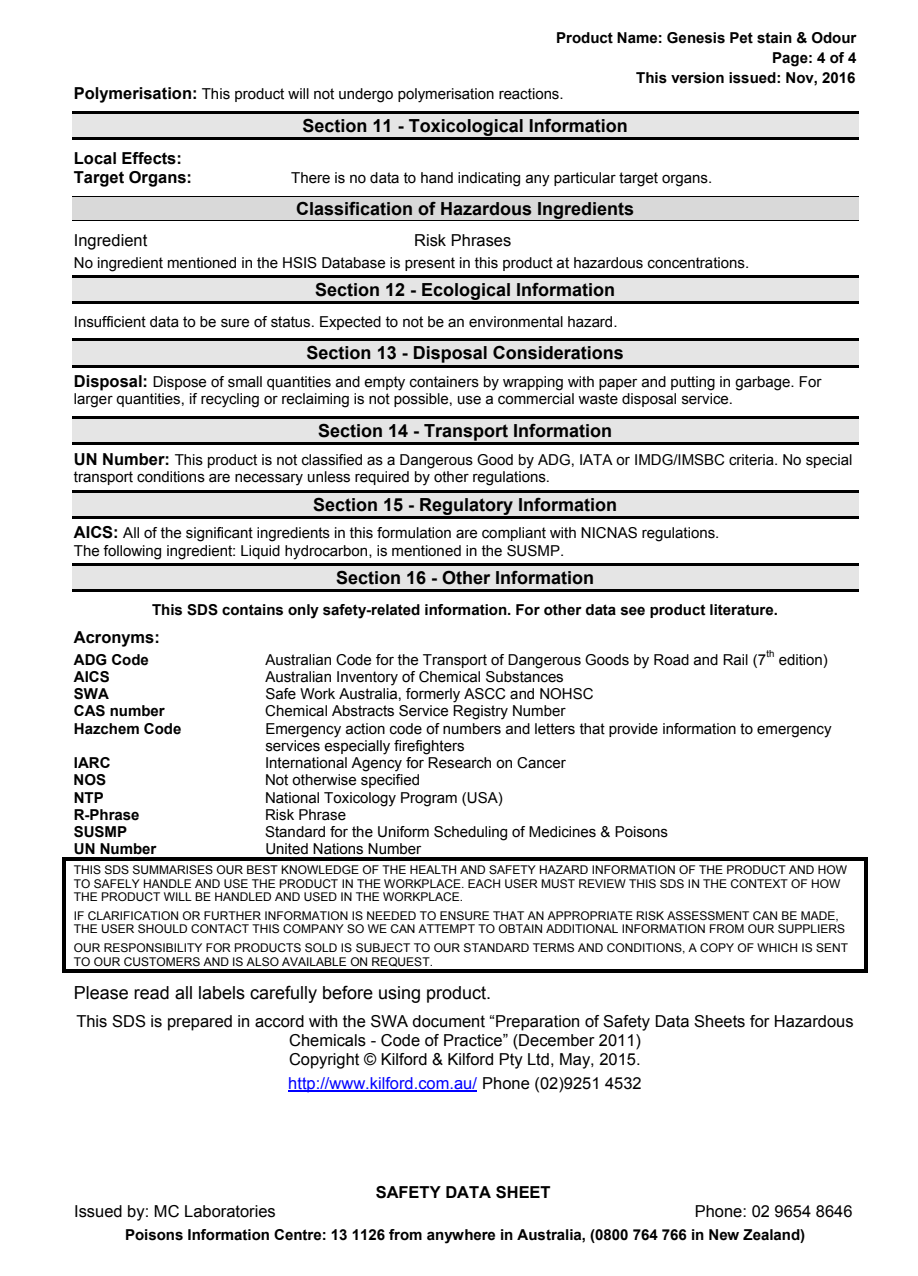
<style>
.page{position:relative;width:918px;height:1276px;background:#fff}
.page>*{position:absolute;margin:0;border:0;box-sizing:border-box;transform-origin:0 0}
.t1{font:700 18px "Arial";color:#000}
.t2{font:18px "Arial";color:#000}
.t3{font:16.5px/18.9px "Arial";color:#000;text-align:center}
.t4{font:700 16.5px/19px "Arial";color:#000}
.t5{font:16.5px "Arial";color:#00f}
.t6{font:15px/17.4px "Arial";color:#000}
.t7{font:700 15px/20.2px "Arial";color:#000;text-align:right}
.t8{font:12px/13.8px "Arial";color:#000}
.t9{font:9.75px "Arial";color:#000}
.s1{font-weight:700;font-size:16.5px}
.s2{color:#000}
</style>
<div class="page">
<div style="left:72px;top:114px;width:787px;height:24px;background:#e5e5e5"></div>
<hr style="left:72px;top:112px;width:787px;height:2px;background:#000">
<hr style="left:72px;top:138px;width:787px;height:2px;background:#000">
<div style="left:72px;top:197px;width:787px;height:23px;background:#d9d9d9"></div>
<hr style="left:72px;top:196px;width:787px;height:1px;background:#000">
<hr style="left:72px;top:220px;width:787px;height:1px;background:#000">
<div style="left:72px;top:278px;width:787px;height:23px;background:#e5e5e5"></div>
<hr style="left:72px;top:275px;width:787px;height:3px;background:#000">
<hr style="left:72px;top:301px;width:787px;height:3px;background:#000">
<div style="left:72px;top:341px;width:787px;height:24px;background:#e5e5e5"></div>
<hr style="left:72px;top:339px;width:787px;height:2px;background:#000">
<hr style="left:72px;top:365px;width:787px;height:2px;background:#000">
<div style="left:72px;top:419px;width:787px;height:24px;background:#e5e5e5"></div>
<hr style="left:72px;top:417px;width:787px;height:2px;background:#000">
<hr style="left:72px;top:443px;width:787px;height:2px;background:#000">
<div style="left:72px;top:492px;width:787px;height:24px;background:#e5e5e5"></div>
<hr style="left:72px;top:490px;width:787px;height:2px;background:#000">
<hr style="left:72px;top:516px;width:787px;height:2px;background:#000">
<div style="left:72px;top:566px;width:787px;height:24px;background:#e5e5e5"></div>
<hr style="left:72px;top:564px;width:787px;height:2px;background:#000">
<hr style="left:72px;top:590px;width:787px;height:2px;background:#000">
<hr style="left:62px;top:857px;width:806px;height:4px;background:#000">
<hr style="left:62px;top:861px;width:4px;height:15px;background:#000">
<hr style="left:865px;top:861px;width:3px;height:15px;background:#000">
<hr style="left:62px;top:876px;width:4px;height:14px;background:#000">
<hr style="left:865px;top:876px;width:3px;height:14px;background:#000">
<hr style="left:62px;top:890px;width:4px;height:18px;background:#000">
<hr style="left:865px;top:890px;width:3px;height:18px;background:#000">
<hr style="left:62px;top:908px;width:4px;height:14px;background:#000">
<hr style="left:865px;top:908px;width:3px;height:14px;background:#000">
<hr style="left:62px;top:922px;width:4px;height:18px;background:#000">
<hr style="left:865px;top:922px;width:3px;height:18px;background:#000">
<hr style="left:62px;top:940px;width:4px;height:14px;background:#000">
<hr style="left:865px;top:940px;width:3px;height:14px;background:#000">
<hr style="left:62px;top:969px;width:806px;height:4px;background:#000">
<hr style="left:62px;top:954px;width:4px;height:15px;background:#000">
<hr style="left:865px;top:954px;width:3px;height:15px;background:#000">
<hr style="left:288px;top:1090px;width:189px;height:1px;background:#00f">
<p class="t7" style="left:556px;top:28px;width:302px">Product Name: Genesis Pet stain &amp; Odour</p>
<p class="t7" style="left:636px;top:48px;width:222px">Page: 4 of 4<br>This version issued: Nov, 2016</p>
<p class="t6" style="left:74px;top:85px;width:491px"><span class="s1">Polymerisation:</span> This product will not undergo polymerisation reactions.</p>
<p class="t1" style="left:303px;top:114px;width:327px">Section 11 - Toxicological Information</p>
<p class="t4" style="left:74px;top:150px;width:120px">Local Effects:<br>Target Organs:</p>
<p class="t6" style="left:291px;top:170px;width:423px">There is no data to hand indicating any particular target organs.</p>
<p class="t1" style="left:296px;top:197px;width:340px">Classification of Hazardous Ingredients</p>
<p class="t3" style="left:74px;top:230px;width:75px">Ingredient</p>
<p class="t3" style="left:414px;top:230px;width:99px">Risk Phrases</p>
<p class="t6" style="left:74px;top:254px;width:677px">No ingredient mentioned in the HSIS Database is present in this product at hazardous concentrations.</p>
<p class="t1" style="left:315px;top:278px;width:301px">Section 12 - Ecological Information</p>
<p class="t6" style="left:74px;top:313px;width:545px">Insufficient data to be sure of status. Expected to not be an environmental hazard.</p>
<p class="t1" style="left:307px;top:341px;width:319px">Section 13 - Disposal Considerations</p>
<p class="t6" style="left:74px;top:373px;width:749px"><span class="s1">Disposal:</span> Dispose of small quantities and empty containers by wrapping with paper and putting in garbage. For larger quantities, if recycling or reclaiming is not possible, use a commercial waste disposal service.</p>
<p class="t1" style="left:318px;top:419px;width:296px">Section 14 - Transport Information</p>
<p class="t6" style="left:74px;top:451px;width:780px"><span class="s1">UN Number:</span> This product is not classified as a Dangerous Good by ADG, IATA or IMDG/IMSBC criteria. No special transport conditions are necessary unless required by other regulations.</p>
<p class="t1" style="left:313px;top:493px;width:305px">Section 15 - Regulatory Information</p>
<p class="t6" style="left:74px;top:524px;width:647px"><span class="s1">AICS:</span> All of the significant ingredients in this formulation are compliant with NICNAS regulations.<br>The following ingredient: Liquid hydrocarbon, is mentioned in the SUSMP.</p>
<p class="t1" style="left:336px;top:566px;width:259px">Section 16 - Other Information</p>
<p class="t7" style="left:152px;top:600px;width:627px">This SDS contains only safety-related information. For other data see product literature.</p>
<p class="t4" style="left:74px;top:628px;width:88px">Acronyms:</p>
<p class="t7" style="left:74px;top:649px;width:77px">ADG Code</p>
<p class="t6" style="left:265px;top:650px;width:502px">Australian Code for the Transport of Dangerous Goods by Road and Rail (7</p>
<p class="t9" style="left:767px;top:647px;width:10px">th</p>
<p class="t6" style="left:779px;top:650px;width:51px">edition)</p>
<p class="t7" style="left:74px;top:667px;width:37px">AICS</p>
<p class="t6" style="left:265px;top:668px;width:300px">Australian Inventory of Chemical Substances</p>
<p class="t7" style="left:74px;top:684px;width:37px">SWA</p>
<p class="t6" style="left:265px;top:685px;width:330px">Safe Work Australia, formerly ASCC and NOHSC</p>
<p class="t7" style="left:74px;top:701px;width:92px">CAS number</p>
<p class="t6" style="left:265px;top:702px;width:302px">Chemical Abstracts Service Registry Number</p>
<p class="t7" style="left:74px;top:718px;width:109px">Hazchem Code</p>
<p class="t6" style="left:265px;top:720px;width:568px">Emergency action code of numbers and letters that provide information to emergency services especially firefighters</p>
<p class="t7" style="left:74px;top:753px;width:38px">IARC</p>
<p class="t6" style="left:265px;top:754px;width:302px">International Agency for Research on Cancer</p>
<p class="t7" style="left:74px;top:770px;width:34px">NOS</p>
<p class="t6" style="left:265px;top:771px;width:157px">Not otherwise specified</p>
<p class="t7" style="left:74px;top:788px;width:32px">NTP</p>
<p class="t6" style="left:265px;top:789px;width:239px">National Toxicology Program (USA)</p>
<p class="t7" style="left:74px;top:805px;width:67px">R-Phrase</p>
<p class="t6" style="left:265px;top:806px;width:82px">Risk Phrase</p>
<p class="t7" style="left:74px;top:822px;width:55px">SUSMP</p>
<p class="t6" style="left:265px;top:823px;width:404px">Standard for the Uniform Scheduling of Medicines &amp; Poisons</p>
<p class="t7" style="left:74px;top:839px;width:84px">UN Number</p>
<p class="t6" style="left:265px;top:840px;width:157px">United Nations Number</p>
<p class="t8" style="left:74px;top:862px;width:775px">THIS SDS SUMMARISES OUR BEST KNOWLEDGE OF THE HEALTH AND SAFETY HAZARD INFORMATION OF THE PRODUCT AND HOW<br>TO SAFELY HANDLE AND USE THE PRODUCT IN THE WORKPLACE. EACH USER MUST REVIEW THIS SDS IN THE CONTEXT OF HOW<br>THE PRODUCT WILL BE HANDLED AND USED IN THE WORKPLACE.</p>
<p class="t8" style="left:74px;top:908px;width:773px">IF CLARIFICATION OR FURTHER INFORMATION IS NEEDED TO ENSURE THAT AN APPROPRIATE RISK ASSESSMENT CAN BE MADE,<br>THE USER SHOULD CONTACT THIS COMPANY SO WE CAN ATTEMPT TO OBTAIN ADDITIONAL INFORMATION FROM OUR SUPPLIERS</p>
<p class="t8" style="left:74px;top:940px;width:776px">OUR RESPONSIBILITY FOR PRODUCTS SOLD IS SUBJECT TO OUR STANDARD TERMS AND CONDITIONS, A COPY OF WHICH IS SENT<br>TO OUR CUSTOMERS AND IS ALSO AVAILABLE ON REQUEST.</p>
<p class="t2" style="left:74px;top:980px;width:419px">Please read all labels carefully before using product.</p>
<p class="t3" style="left:76px;top:1012px;width:779px">This SDS is prepared in accord with the SWA document “Preparation of Safety Data Sheets for Hazardous<br>Chemicals - Code of Practice” (December 2011)<br>Copyright © Kilford &amp; Kilford Pty Ltd, May, 2015.</p>
<p class="t5" style="left:288px;top:1072px;width:355px">http://www.kilford.com.au/ <span class="s2">Phone (02)9251 4532</span></p>
<p class="t4" style="left:376px;top:1183px;width:177px">SAFETY DATA SHEET</p>
<p class="t3" style="left:74px;top:1202px;width:203px">Issued by: MC Laboratories</p>
<p class="t3" style="left:695px;top:1202px;width:159px">Phone: 02 9654 8646</p>
<p class="t7" style="left:125px;top:1224px;width:682px">Poisons Information Centre: 13 1126 from anywhere in Australia, (0800 764 766 in New Zealand)</p>
</div>
